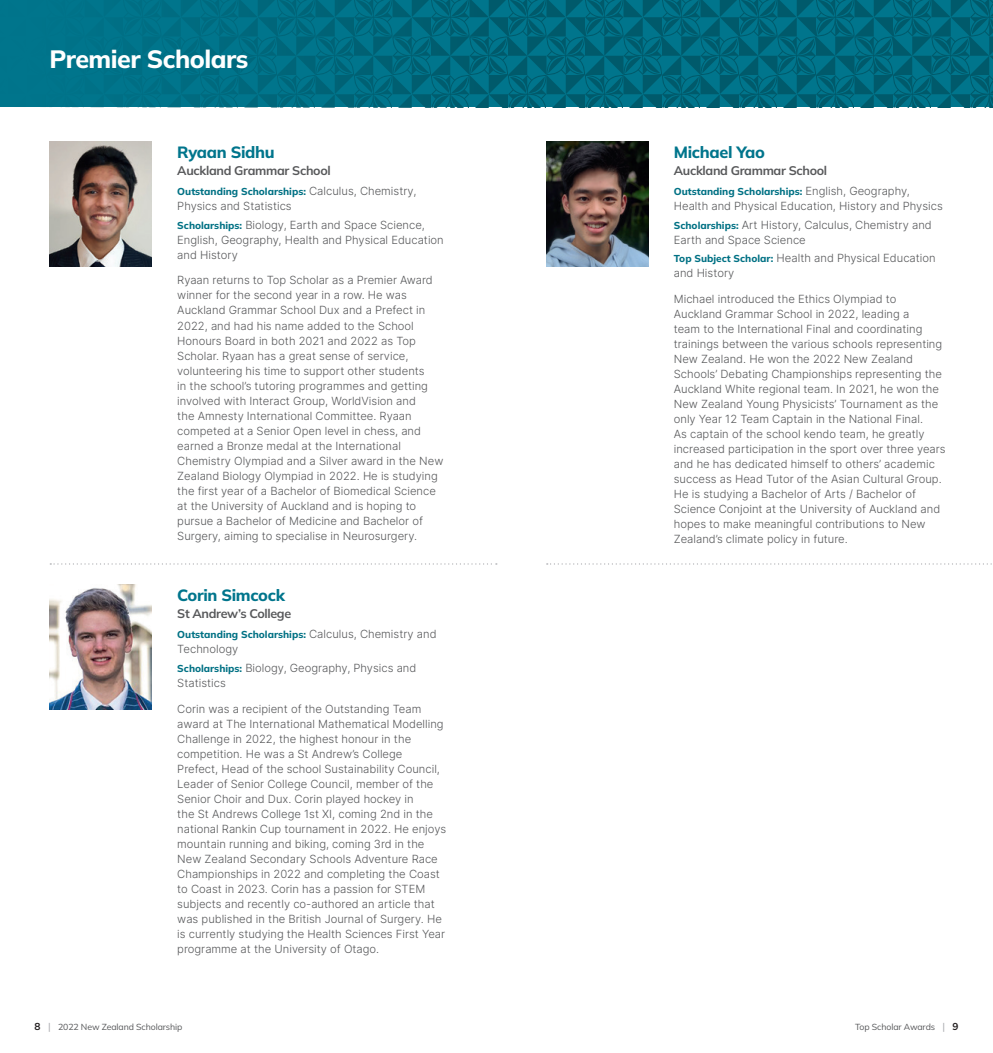
<style>
.page{position:relative;width:993px;height:1053px;background:#fff}
.page>*{position:absolute;margin:0;border:0;box-sizing:border-box;transform-origin:0 0}
.t1{font:800 25px "Mulish";letter-spacing:-.02em;color:#fff}
.t2{font:800 16.25px "Mulish";letter-spacing:-.02em;color:#00758c}
.t3{font:700 12.5px "Mulish";letter-spacing:-.025em;color:#57585a}
.t4{font:300 11.25px/15px "Inter";color:#57585a}
.t5{font:800 10px "Mulish";color:#007184}
.t6{font:8.75px "Mulish";letter-spacing:-.01em;color:#57585a}
.s1{font-family:"Inter";font-weight:300;font-size:11.25px;color:#57585a}
.s2{font-family:"Mulish";font-weight:800;font-size:10px;color:#007184}
.s3{font-weight:700;font-size:10px;color:#231f20}
.s4{font-size:10px;color:#a8a9ad}
</style>
<div class="page">
<svg style="left:0;top:0;width:992px;height:107px;background:#006b80"></svg>
<img style="left:50px;top:142px;width:101px;height:125px">
<img style="left:546px;top:142px;width:102px;height:125px">
<img style="left:50px;top:585px;width:101px;height:125px">
<svg style="left:50px;top:563px;width:446px;height:1px"></svg>
<svg style="left:546px;top:563px;width:446px;height:1px"></svg>
<h1 class="t1" style="left:50px;top:42px;width:200px">Premier Scholars</h1>
<h2 class="t2" style="left:177px;top:141px;width:99px">Ryaan Sidhu</h2>
<p class="t3" style="left:177px;top:162px;width:155px">Auckland Grammar School</p>
<p class="t5" style="left:177px;top:185px;width:240px">Outstanding Scholarships: <span class="s1">Calculus, Chemistry,</span></p>
<p class="t4" style="left:177px;top:197px;width:249px;line-height:18.5px">Physics and Statistics<br><span class="s2">Scholarships:</span> Biology, Earth and Space Science,</p>
<p class="t4" style="left:177px;top:232px;width:268px">English, Geography, Health and Physical Education and History</p>
<p class="t4" style="left:177px;top:272px;width:267px">Ryaan returns to Top Scholar as a Premier Award winner for the second year in a row. He was Auckland Grammar School Dux and a Prefect in 2022, and had his name added to the School Honours Board in both 2021 and 2022 as Top Scholar. Ryaan has a great sense of service, volunteering his time to support other students<br>in the school’s tutoring programmes and getting involved with Interact Group, WorldVision and<br>the Amnesty International Committee. Ryaan competed at a Senior Open level in chess, and earned a Bronze medal at the International Chemistry Olympiad and a Silver award in the New Zealand Biology Olympiad in 2022. He is studying the first year of a Bachelor of Biomedical Science at the University of Auckland and is hoping to pursue a Bachelor of Medicine and Bachelor of Surgery, aiming to specialise in Neurosurgery.</p>
<h2 class="t2" style="left:177px;top:584px;width:109px">Corin Simcock</h2>
<p class="t3" style="left:177px;top:605px;width:115px">St Andrew’s College</p>
<p class="t5" style="left:177px;top:628px;width:261px">Outstanding Scholarships: <span class="s1">Calculus, Chemistry and</span></p>
<p class="t4" style="left:177px;top:639px;width:240px;line-height:18.5px">Technology<br><span class="s2">Scholarships:</span> Biology, Geography, Physics and</p>
<p class="t4" style="left:177px;top:675px;width:50px">Statistics</p>
<p class="t4" style="left:177px;top:700px;width:270px">Corin was a recipient of the Outstanding Team award at The International Mathematical Modelling Challenge in 2022, the highest honour in the competition. He was a St Andrew’s College Prefect, Head of the school Sustainability Council, Leader of Senior College Council, member of the Senior Choir and Dux. Corin played hockey in<br>the St Andrews College 1st XI, coming 2nd in the national Rankin Cup tournament in 2022. He enjoys mountain running and biking, coming 3rd in the New Zealand Secondary Schools Adventure Race Championships in 2022 and completing the Coast to Coast in 2023. Corin has a passion for STEM subjects and recently co-authored an article that was published in the British Journal of Surgery. He is currently studying the Health Sciences First Year programme at the University of Otago.</p>
<h2 class="t2" style="left:673px;top:141px;width:93px">Michael Yao</h2>
<p class="t3" style="left:673px;top:162px;width:155px">Auckland Grammar School</p>
<p class="t5" style="left:673px;top:185px;width:237px">Outstanding Scholarships: <span class="s1">English, Geography,</span></p>
<p class="t4" style="left:673px;top:197px;width:270px;line-height:18.5px">Health and Physical Education, History and Physics<br><span class="s2">Scholarships:</span> Art History, Calculus, Chemistry and</p>
<p class="t4" style="left:673px;top:230px;width:263px;line-height:18.5px">Earth and Space Science<br><span class="s2">Top Subject Scholar:</span> Health and Physical Education</p>
<p class="t4" style="left:673px;top:265px;width:62px">and History</p>
<p class="t4" style="left:673px;top:291px;width:273px">Michael introduced the Ethics Olympiad to Auckland Grammar School in 2022, leading a<br>team to the International Final and coordinating trainings between the various schools representing New Zealand. He won the 2022 New Zealand Schools’ Debating Championships representing the Auckland White regional team. In 2021, he won the New Zealand Young Physicists’ Tournament as the only Year 12 Team Captain in the National Final.<br>As captain of the school kendo team, he greatly increased participation in the sport over three years and he has dedicated himself to others’ academic success as Head Tutor of the Asian Cultural Group.<br>He is studying a Bachelor of Arts / Bachelor of Science Conjoint at the University of Auckland and hopes to make meaningful contributions to New Zealand’s climate policy in future.</p>
<p class="t6" style="left:35px;top:1021px;width:149px"><span class="s3">8</span> <span class="s4">|</span> 2022 New Zealand Scholarship</p>
<p class="t6" style="left:854px;top:1021px;width:105px">Top Scholar Awards <span class="s4">|</span> <span class="s3">9</span></p>
</div>
